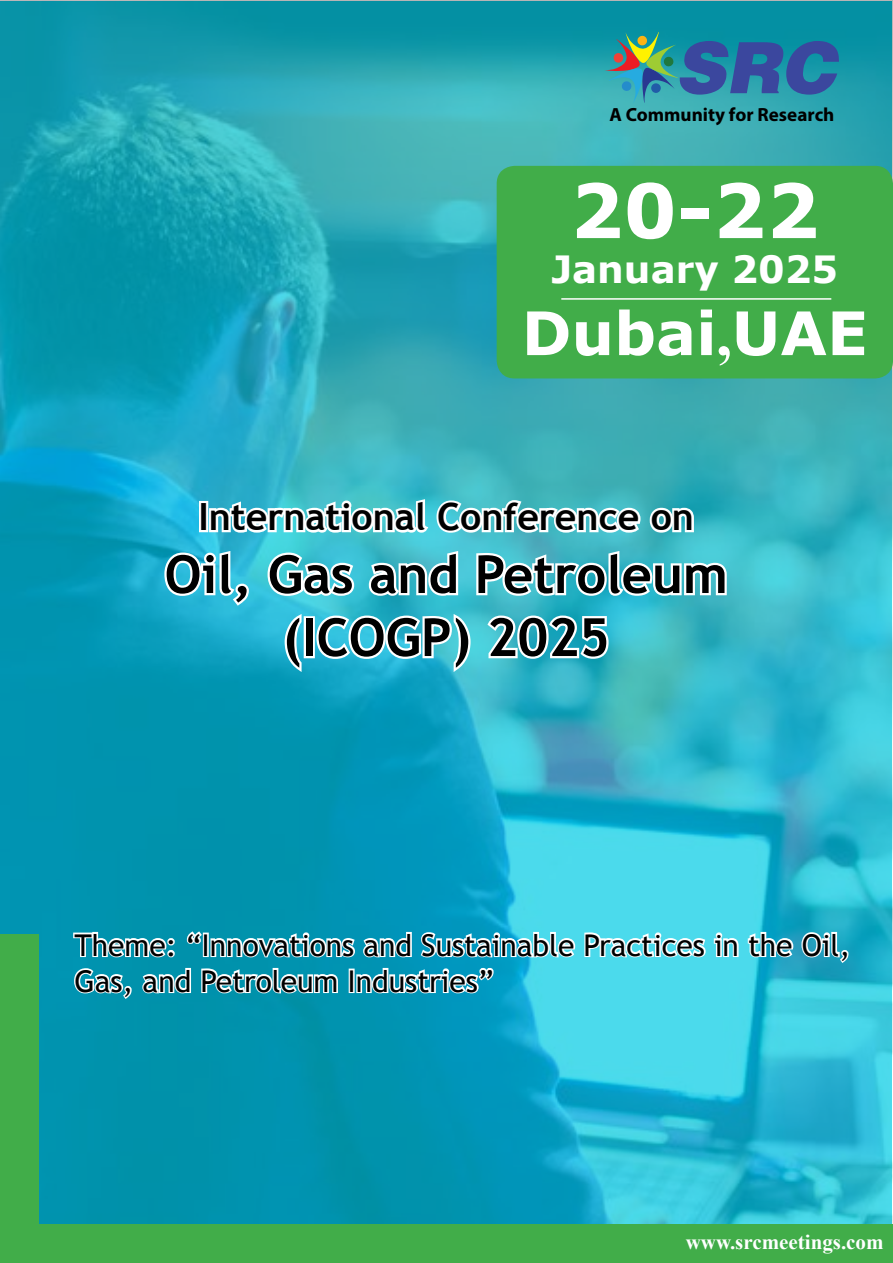
<style>
.page{position:relative;width:893px;height:1263px;background:#fff}
.page>*{position:absolute;margin:0;border:0;box-sizing:border-box;transform-origin:0 0}
.t1{font:700 75px "Verdana";color:#fff}
.t2{font:700 60px "Verdana";color:#fff}
.t3{font:700 52.5px/63px "Trebuchet MS";color:#000;text-align:center}
.t4{font:700 37.5px "Trebuchet MS";color:#000}
.t5{font:700 37.5px "Verdana";color:#fff}
.t6{font:30px/36px "Trebuchet MS";color:#000}
.t7{font:700 21px "Times New Roman";color:#fff}
.t8{font:700 19.05px "Myriad Pro";color:#000}
.s1{font-family:"Times New Roman"}
</style>
<div class="page">
<img style="left:0;top:0;width:893px;height:1225px">
<svg style="left:207px;top:496px;width:489px;height:40px"></svg>
<svg style="left:162px;top:548px;width:89px;height:61px"></svg>
<svg style="left:265px;top:550px;width:92px;height:49px"></svg>
<svg style="left:366px;top:548px;width:94px;height:51px"></svg>
<svg style="left:474px;top:548px;width:255px;height:51px"></svg>
<svg style="left:282px;top:610px;width:22px;height:66px"></svg>
<div style="left:304px;top:616px;width:11px;height:42px;border:4px solid #fff"></div>
<svg style="left:314px;top:610px;width:159px;height:66px"></svg>
<svg style="left:484px;top:612px;width:127px;height:49px"></svg>
<svg style="left:72px;top:930px;width:105px;height:30px"></svg>
<svg style="left:185px;top:929px;width:228px;height:31px"></svg>
<svg style="left:419px;top:930px;width:158px;height:30px"></svg>
<svg style="left:583px;top:930px;width:157px;height:30px"></svg>
<svg style="left:746px;top:930px;width:104px;height:35px"></svg>
<svg style="left:72px;top:967px;width:61px;height:34px"></svg>
<svg style="left:140px;top:966px;width:53px;height:30px"></svg>
<svg style="left:200px;top:966px;width:139px;height:29px"></svg>
<div style="left:349px;top:968px;width:6px;height:25px;border:3px solid #fff"></div>
<svg style="left:355px;top:966px;width:140px;height:29px"></svg>
<div style="left:0;top:934px;width:38px;height:329px;background:#41ad49"></div>
<div style="left:38px;top:1225px;width:855px;height:38px;background:#41ad49"></div>
<svg style="left:604px;top:32px;width:235px;height:72px;background:#33829f"></svg>
<div style="left:497px;top:166px;width:396px;height:212px;background:#41ad49;border-radius:18px"></div>
<hr style="left:561px;top:298px;width:270px;height:2px;background:#fff">
<p class="t8" style="left:609px;top:102px;width:226px">A Community for Research</p>
<h1 class="t1" style="left:570px;top:158px;width:251px">20-22</h1>
<p class="t5" style="left:551px;top:243px;width:288px">January 2025</p>
<h2 class="t2" style="left:522px;top:291px;width:348px">Dubai<span class="s1">,</span>UAE</h2>
<p class="t4" style="left:198px;top:493px;width:497px">International Conference on</p>
<h3 class="t3" style="left:165px;top:543px;width:565px">Oil, Gas and Petroleum (ICOGP) 2025</h3>
<p class="t6" style="left:74px;top:927px;width:777px">Theme: “Innovations and Sustainable Practices in the Oil,<br>Gas, and Petroleum Industries”</p>
<p class="t7" style="left:686px;top:1227px;width:199px">www.srcmeetings.com</p>
</div>
